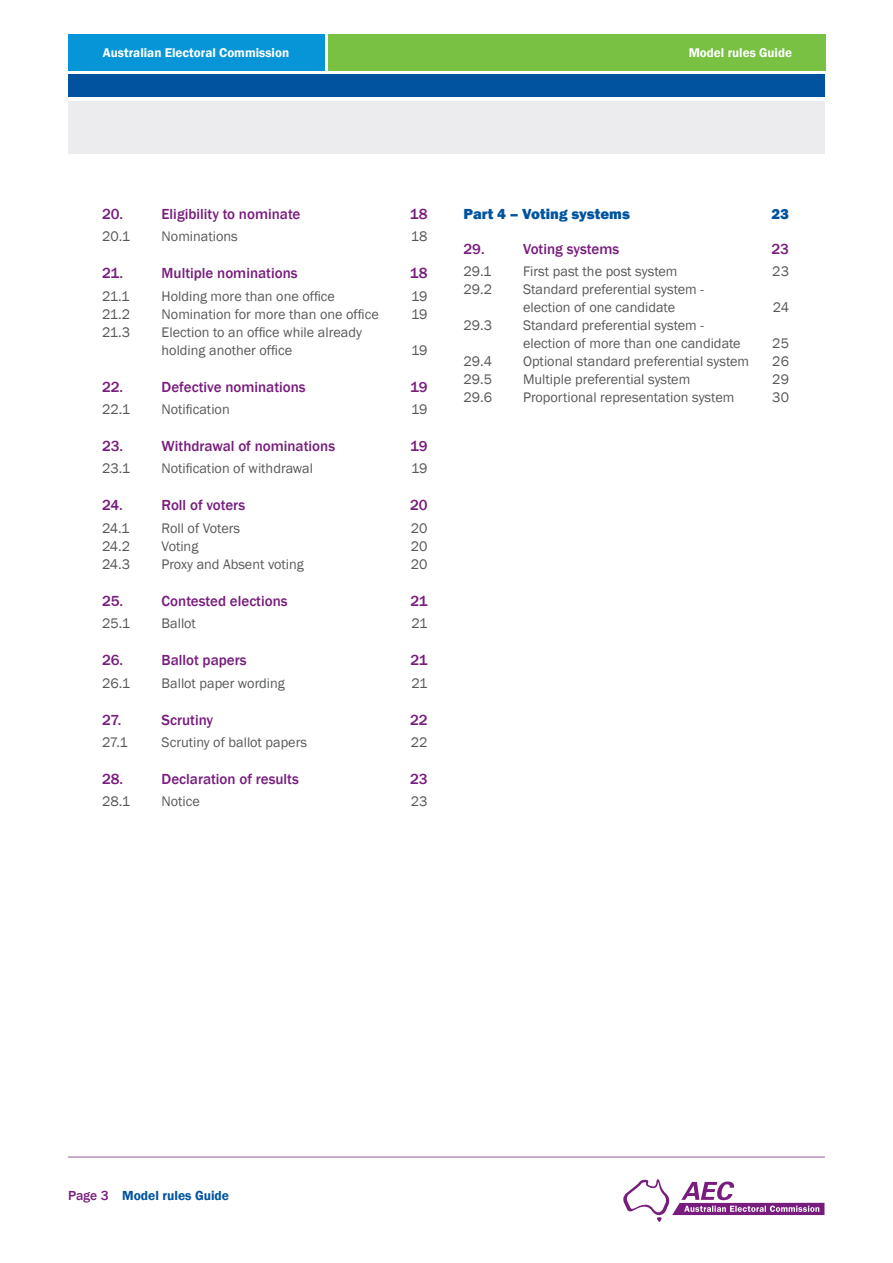
<style>
.page{position:relative;width:893px;height:1263px;background:#fff}
.page>*{position:absolute;margin:0;border:0;box-sizing:border-box;transform-origin:0 0}
.t1{font:500 15px "Franklin Gothic";color:#781d7d}
.t2{font:800 15px "Franklin Gothic";color:#0153a0}
.t3{font:14.25px/18px "Franklin Gothic";color:#57585a}
.t4{font:600 13.5px "Franklin Gothic";color:#0153a0}
.t5{font:600 13.05px "Franklin Gothic";color:#fff}
.s1{font-weight:500;color:#781d7d}
</style>
<div class="page">
<hr style="left:68px;top:1157px;width:757px;height:1px;background:#945c9a">
<svg style="left:623px;top:1179px;width:201px;height:43px"></svg>
<div style="left:68px;top:101px;width:757px;height:53px;background:#ececee"></div>
<div style="left:68px;top:34px;width:256px;height:36px;background:#0696d7"></div>
<div style="left:329px;top:34px;width:497px;height:36px;background:#79c142"></div>
<div style="left:68px;top:75px;width:757px;height:22px;background:#0153a0"></div>
<p class="t5" style="left:103px;top:44px;width:188px">Australian Electoral Commission</p>
<p class="t5" style="left:689px;top:44px;width:105px">Model rules Guide</p>
<p class="t1" style="left:102px;top:205px;width:23px">20.</p>
<p class="t1" style="left:162px;top:205px;width:140px">Eligibility to nominate</p>
<p class="t1" style="left:410px;top:205px;width:19px">18</p>
<p class="t3" style="left:102px;top:228px;width:30px">20.1</p>
<p class="t3" style="left:162px;top:228px;width:78px">Nominations</p>
<p class="t3" style="left:411px;top:228px;width:18px">18</p>
<p class="t1" style="left:102px;top:264px;width:23px">21.</p>
<p class="t1" style="left:162px;top:264px;width:138px">Multiple nominations</p>
<p class="t1" style="left:410px;top:264px;width:19px">18</p>
<p class="t3" style="left:102px;top:287px;width:29px">21.1</p>
<p class="t3" style="left:162px;top:287px;width:175px">Holding more than one office</p>
<p class="t3" style="left:411px;top:287px;width:18px">19</p>
<p class="t3" style="left:102px;top:305px;width:30px">21.2</p>
<p class="t3" style="left:162px;top:305px;width:219px">Nomination for more than one office</p>
<p class="t3" style="left:411px;top:305px;width:18px">19</p>
<p class="t3" style="left:102px;top:323px;width:30px">21.3</p>
<p class="t3" style="left:162px;top:323px;width:202px">Election to an office while already holding another office</p>
<p class="t3" style="left:411px;top:341px;width:18px">19</p>
<p class="t1" style="left:102px;top:377px;width:23px">22.</p>
<p class="t1" style="left:162px;top:377px;width:146px">Defective nominations</p>
<p class="t1" style="left:410px;top:377px;width:19px">19</p>
<p class="t3" style="left:102px;top:400px;width:30px">22.1</p>
<p class="t3" style="left:162px;top:400px;width:70px">Notification</p>
<p class="t3" style="left:411px;top:400px;width:18px">19</p>
<p class="t1" style="left:102px;top:437px;width:23px">23.</p>
<p class="t1" style="left:162px;top:437px;width:175px">Withdrawal of nominations</p>
<p class="t1" style="left:410px;top:437px;width:19px">19</p>
<p class="t3" style="left:102px;top:460px;width:30px">23.1</p>
<p class="t3" style="left:162px;top:460px;width:153px">Notification of withdrawal</p>
<p class="t3" style="left:411px;top:460px;width:18px">19</p>
<p class="t1" style="left:102px;top:496px;width:22px">24.</p>
<p class="t1" style="left:162px;top:496px;width:85px">Roll of voters</p>
<p class="t1" style="left:410px;top:496px;width:19px">20</p>
<p class="t3" style="left:102px;top:519px;width:29px">24.1</p>
<p class="t3" style="left:162px;top:519px;width:80px">Roll of Voters</p>
<p class="t3" style="left:411px;top:519px;width:18px">20</p>
<p class="t3" style="left:102px;top:537px;width:29px">24.2</p>
<p class="t3" style="left:162px;top:537px;width:38px">Voting</p>
<p class="t3" style="left:411px;top:537px;width:18px">20</p>
<p class="t3" style="left:102px;top:555px;width:29px">24.3</p>
<p class="t3" style="left:162px;top:555px;width:144px">Proxy and Absent voting</p>
<p class="t3" style="left:411px;top:555px;width:18px">20</p>
<p class="t1" style="left:102px;top:591px;width:23px">25.</p>
<p class="t1" style="left:162px;top:591px;width:128px">Contested elections</p>
<p class="t1" style="left:410px;top:591px;width:19px">21</p>
<p class="t3" style="left:102px;top:615px;width:30px">25.1</p>
<p class="t3" style="left:162px;top:615px;width:36px">Ballot</p>
<p class="t3" style="left:411px;top:615px;width:18px">21</p>
<p class="t1" style="left:102px;top:651px;width:23px">26.</p>
<p class="t1" style="left:162px;top:651px;width:87px">Ballot papers</p>
<p class="t1" style="left:410px;top:651px;width:19px">21</p>
<p class="t3" style="left:102px;top:674px;width:30px">26.1</p>
<p class="t3" style="left:162px;top:674px;width:125px">Ballot paper wording</p>
<p class="t3" style="left:411px;top:674px;width:18px">21</p>
<p class="t1" style="left:102px;top:710px;width:21px">27.</p>
<p class="t1" style="left:162px;top:710px;width:53px">Scrutiny</p>
<p class="t1" style="left:410px;top:710px;width:19px">22</p>
<p class="t3" style="left:102px;top:733px;width:27px">27.1</p>
<p class="t3" style="left:162px;top:733px;width:147px">Scrutiny of ballot papers</p>
<p class="t3" style="left:411px;top:733px;width:18px">22</p>
<p class="t1" style="left:102px;top:770px;width:23px">28.</p>
<p class="t1" style="left:162px;top:770px;width:139px">Declaration of results</p>
<p class="t1" style="left:410px;top:770px;width:19px">23</p>
<p class="t3" style="left:102px;top:793px;width:30px">28.1</p>
<p class="t3" style="left:162px;top:793px;width:40px">Notice</p>
<p class="t3" style="left:411px;top:793px;width:18px">23</p>
<p class="t2" style="left:463px;top:204px;width:168px">Part 4 – Voting systems</p>
<p class="t2" style="left:771px;top:204px;width:19px">23</p>
<p class="t1" style="left:463px;top:240px;width:23px">29.</p>
<p class="t1" style="left:523px;top:240px;width:98px">Voting systems</p>
<p class="t1" style="left:771px;top:240px;width:19px">23</p>
<p class="t3" style="left:463px;top:263px;width:30px">29.1</p>
<p class="t3" style="left:523px;top:263px;width:156px">First past the post system</p>
<p class="t3" style="left:772px;top:263px;width:18px">23</p>
<p class="t3" style="left:463px;top:281px;width:30px">29.2</p>
<p class="t3" style="left:523px;top:281px;width:183px">Standard preferential system - election of one candidate</p>
<p class="t3" style="left:773px;top:299px;width:18px">24</p>
<p class="t3" style="left:463px;top:317px;width:30px">29.3</p>
<p class="t3" style="left:523px;top:317px;width:219px">Standard preferential system - election of more than one candidate</p>
<p class="t3" style="left:772px;top:335px;width:18px">25</p>
<p class="t3" style="left:463px;top:353px;width:30px">29.4</p>
<p class="t3" style="left:523px;top:353px;width:228px">Optional standard preferential system</p>
<p class="t3" style="left:772px;top:353px;width:18px">26</p>
<p class="t3" style="left:463px;top:371px;width:30px">29.5</p>
<p class="t3" style="left:523px;top:371px;width:169px">Multiple preferential system</p>
<p class="t3" style="left:772px;top:371px;width:18px">29</p>
<p class="t3" style="left:463px;top:389px;width:30px">29.6</p>
<p class="t3" style="left:523px;top:389px;width:213px">Proportional representation system</p>
<p class="t3" style="left:772px;top:389px;width:18px">30</p>
<p class="t4" style="left:68px;top:1187px;width:163px"><span class="s1">Page 3</span> Model rules Guide</p>
</div>
